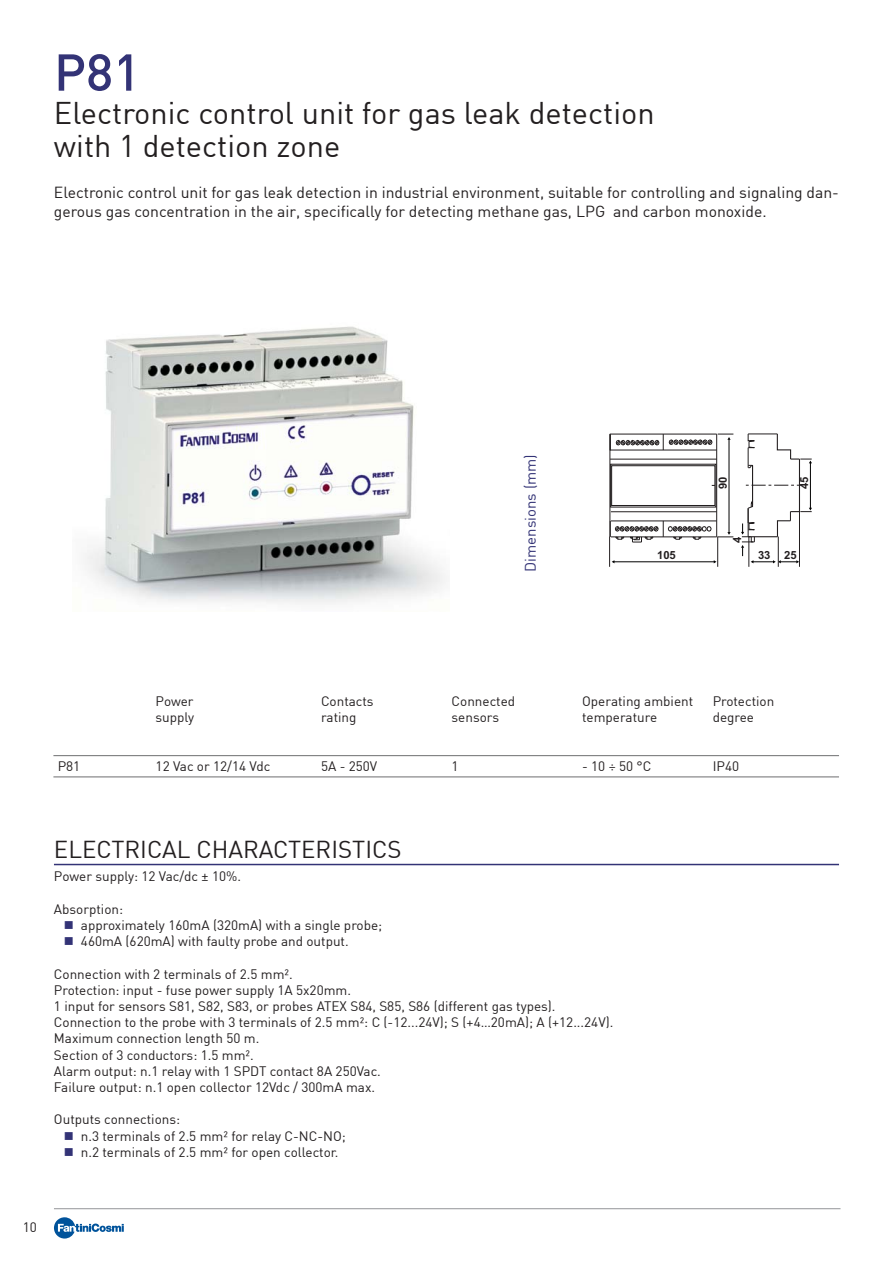
<style>
.page{position:relative;width:893px;height:1263px;background:#fff}
.page>*{position:absolute;margin:0;border:0;box-sizing:border-box;transform-origin:0 0}
.t1{font:500 51px "DIN";color:#333376}
.t2{font:30.75px/33px "DIN";color:#231f20}
.t3{font:24px "DIN";color:#231f20}
.t4{font:15.75px/18.9px "DIN";color:#231f20}
.t5{font:15px "DIN";color:#333376}
.t6{font:13.5px/16.2px "DIN";color:#231f20}
.t7{font:700 11.25px "Arial";color:#231f20}
.s1{color:#333376}
</style>
<div class="page">
<hr style="left:54px;top:1208px;width:786px;height:1px;background:#939598">
<svg style="left:54px;top:1217px;width:70px;height:22px"></svg>
<hr style="left:54px;top:864px;width:785px;height:1px;background:#333376">
<img style="left:85px;top:326px;width:360px;height:278px">
<svg style="left:53px;top:756px;width:786px;height:21px"></svg>
<hr style="left:53px;top:755px;width:786px;height:1px;background:#6d6e70">
<hr style="left:53px;top:777px;width:786px;height:1px;background:#6d6e70">
<div style="left:610px;top:464px;width:106px;height:44px;border:1px solid #231f20"></div>
<div style="left:611px;top:465px;width:104px;height:41px;border:1px solid #231f20"></div>
<hr style="left:610px;top:459px;width:107px;height:1px;background:#231f20">
<hr style="left:611px;top:520px;width:106px;height:1px;background:#231f20">
<hr style="left:611px;top:511px;width:106px;height:1px;background:#231f20">
<hr style="left:611px;top:536px;width:106px;height:1px;background:#231f20">
<svg style="left:610px;top:521px;width:102px;height:22px"></svg>
<hr style="left:716px;top:434px;width:1px;height:103px;background:#231f20">
<hr style="left:609px;top:434px;width:1px;height:103px;background:#231f20">
<hr style="left:614px;top:562px;width:100px;height:1px;background:#000">
<hr style="left:729px;top:439px;width:1px;height:94px;background:#000">
<svg style="left:718px;top:532px;width:15px;height:6px"></svg>
<svg style="left:610px;top:434px;width:123px;height:17px"></svg>
<hr style="left:717px;top:537px;width:1px;height:30px;background:#231f20">
<hr style="left:609px;top:537px;width:1px;height:30px;background:#231f20">
<hr style="left:748px;top:537px;width:1px;height:30px;background:#231f20">
<hr style="left:778px;top:537px;width:1px;height:30px;background:#231f20">
<hr style="left:799px;top:508px;width:1px;height:59px;background:#231f20">
<svg style="left:741px;top:433px;width:71px;height:130px"></svg>
<h1 class="t1" style="left:54px;top:54px;width:88px">P81</h1>
<h2 class="t2" style="left:54px;top:96px;width:602px">Electronic control unit for gas leak detection with 1 detection zone</h2>
<p class="t4" style="left:54px;top:183px;width:786px">Electronic control unit for gas leak detection in industrial environment, suitable for controlling and signaling dan&shy;gerous gas concentration in the air, specifically for detecting methane gas, LPG and carbon monoxide.</p>
<p class="t5" style="left:521px;top:572px;width:119px;rotate:-90deg">Dimensions (mm)</p>
<p class="t7" style="left:657px;top:549px;width:20px">105</p>
<p class="t7" style="left:716px;top:489px;width:14px;rotate:-90deg">90</p>
<p class="t7" style="left:798px;top:489px;width:14px;rotate:-90deg">45</p>
<p class="t7" style="left:731px;top:543px;width:8px;rotate:-90deg">4</p>
<p class="t7" style="left:758px;top:549px;width:40px">33 25</p>
<p class="t6" style="left:156px;top:692px;width:40px">Power supply</p>
<p class="t6" style="left:321px;top:692px;width:54px">Contacts rating</p>
<p class="t6" style="left:452px;top:692px;width:65px">Connected sensors</p>
<p class="t6" style="left:582px;top:692px;width:113px">Operating ambient temperature</p>
<p class="t6" style="left:713px;top:692px;width:63px">Protection degree</p>
<p class="t6" style="left:58px;top:758px;width:24px">P81</p>
<p class="t6" style="left:156px;top:758px;width:116px">12 Vac or 12/14 Vdc</p>
<p class="t6" style="left:321px;top:758px;width:58px">5A - 250V</p>
<p class="t6" style="left:452px;top:758px;width:9px">1</p>
<p class="t6" style="left:582px;top:758px;width:71px">- 10 ÷ 50 °C</p>
<p class="t6" style="left:713px;top:758px;width:28px">IP40</p>
<h3 class="t3" style="left:54px;top:834px;width:349px">ELECTRICAL CHARACTERISTICS</h3>
<p class="t6" style="left:54px;top:868px;width:189px">Power supply: 12 Vac/dc ± 10%.</p>
<p class="t6" style="left:54px;top:901px;width:71px">Absorption:</p>
<p class="t6" style="left:64px;top:917px;width:320px"><span class="s1">■</span> approximately 160mA (320mA) with a single probe;</p>
<p class="t6" style="left:64px;top:933px;width:286px"><span class="s1">■</span> 460mA (620mA) with faulty probe and output.</p>
<p class="t6" style="left:54px;top:965px;width:561px">Connection with 2 terminals of 2.5 mm².<br>Protection: input - fuse power supply 1A 5x20mm.<br>1 input for sensors S81, S82, S83, or probes ATEX S84, S85, S86 (different gas types).<br>Connection to the probe with 3 terminals of 2.5 mm²: C (-12...24V); S (+4…20mA); A (+12...24V).<br>Maximum connection length 50 m.<br>Section of 3 conductors: 1.5 mm².<br>Alarm output: n.1 relay with 1 SPDT contact 8A 250Vac.<br>Failure output: n.1 open collector 12Vdc / 300mA max.</p>
<p class="t6" style="left:54px;top:1111px;width:128px">Outputs connections:</p>
<p class="t6" style="left:64px;top:1127px;width:283px"><span class="s1">■</span> n.3 terminals of 2.5 mm² for relay C-NC-NO;</p>
<p class="t6" style="left:64px;top:1144px;width:276px"><span class="s1">■</span> n.2 terminals of 2.5 mm² for open collector.</p>
<p class="t6" style="left:23px;top:1218px;width:16px">10</p>
</div>
